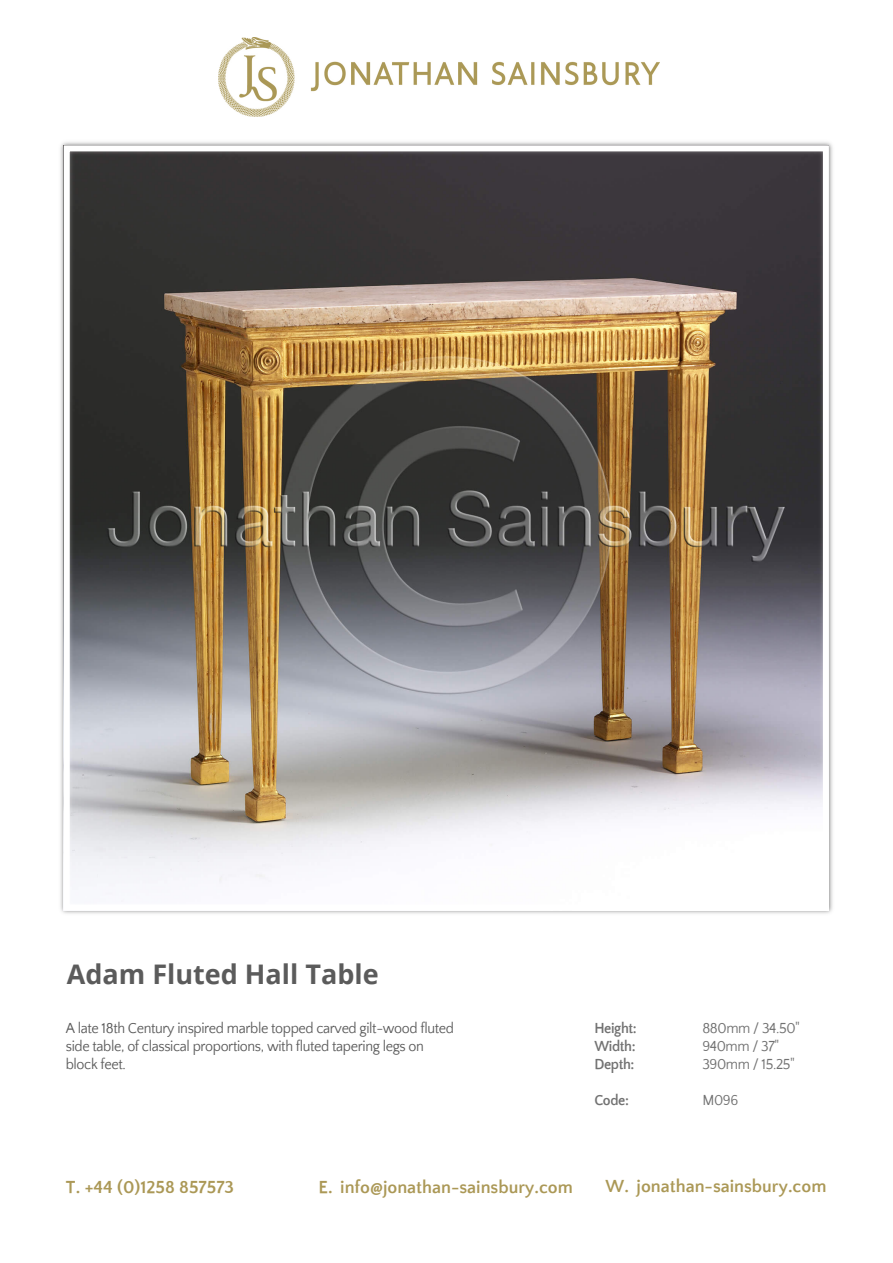
<style>
.page{position:relative;width:893px;height:1263px;background:#fff}
.page>*{position:absolute;margin:0;border:0;box-sizing:border-box;transform-origin:0 0}
.t1{font:700 27px "Open Sans";color:#5b5b5b}
.t2{font:700 18px "Quattrocento Sans";color:#ab9856}
.t3{font:15px/18px "Quattrocento Sans";letter-spacing:-.025em;color:#5b5b5b;scale:.95 1}
.t4{font:15px/18px "Quattrocento Sans";letter-spacing:-.025em;color:#717171;scale:.95 1}
.t5{font:700 15px/18px "Quattrocento Sans";letter-spacing:-.025em;color:#727272;text-align:justify;scale:.95 1}
.t6{font:15px "Quattrocento Sans";color:#727272;scale:.95 1}
</style>
<div class="page">
<img style="left:218px;top:37px;width:442px;height:79px">
<img style="left:60px;top:142px;width:773px;height:772px">
<div style="left:64px;top:145px;width:765px;height:765px;border:6px solid #fff"></div>
<h1 class="t1" style="left:67px;top:955px;width:313px">Adam Fluted Hall Table</h1>
<p class="t3" style="left:66px;top:1020px;width:410px">A late 18th Century inspired marble topped carved gilt-wood fluted side table, of classical proportions, with fluted tapering legs on block feet.</p>
<p class="t5" style="left:594px;top:1020px;width:46px">Height:<br>Width:<br>Depth:</p>
<p class="t5" style="left:594px;top:1092px;width:38px">Code:</p>
<p class="t6" style="left:702px;top:1093px;width:39px">M096</p>
<p class="t4" style="left:702px;top:1020px;width:104px">880mm / 34.50"<br>940mm / 37"<br>390mm / 15.25"</p>
<p class="t2" style="left:66px;top:1177px;width:170px">T. +44 (0)1258 857573</p>
<p class="t2" style="left:318px;top:1177px;width:256px">E. info@jonathan-sainsbury.com</p>
<p class="t2" style="left:606px;top:1177px;width:222px">W. jonathan-sainsbury.com</p>
</div>
